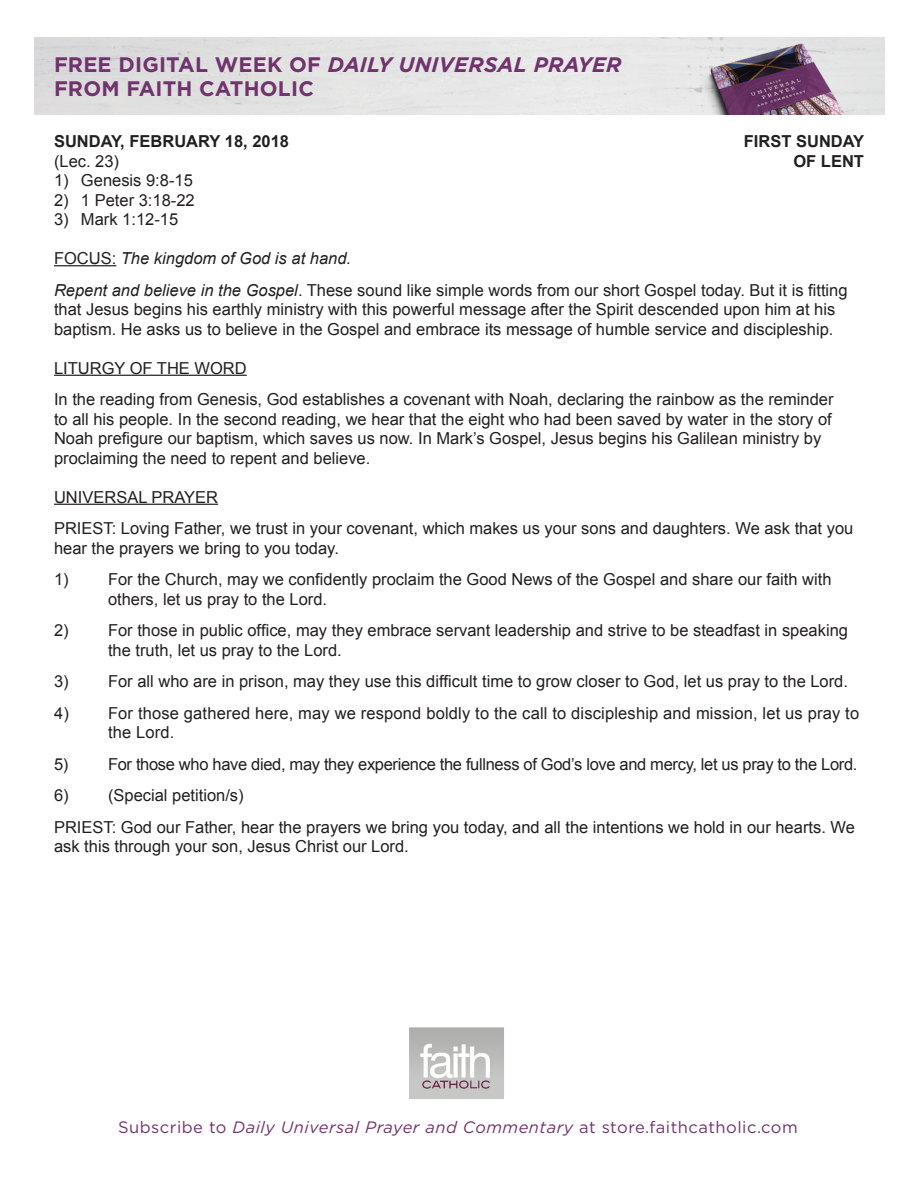
<style>
.page{position:relative;width:918px;height:1188px;background:#fff}
.page>*{position:absolute;margin:0;border:0;box-sizing:border-box;transform-origin:0 0}
.t1{font:700 21px/24px "Gotham";letter-spacing:.01em;color:#71336d}
.t2{font:16.5px/19.5px "Arial";color:#231f20}
.t3{font:16.5px "Arial";letter-spacing:-.02em;color:#231f20}
.t4{font:16.5px "Gotham";letter-spacing:.03em;color:#71336d}
.t5{font:700 16.5px "Arial";color:#231f20}
.t6{font:italic 16.5px "Arial";color:#231f20}
.s1{font-style:italic}
.s2{font-style:normal}
</style>
<div class="page">
<img style="left:35px;top:38px;width:850px;height:77px">
<img style="left:409px;top:1027px;width:95px;height:72px">
<hr style="left:54px;top:265px;width:62px;height:1px;background:#231f20">
<hr style="left:54px;top:375px;width:193px;height:1px;background:#231f20">
<hr style="left:54px;top:504px;width:164px;height:1px;background:#231f20">
<p class="t1" style="left:54px;top:53px;width:569px">FREE DIGITAL WEEK OF <span class="s1">DAILY UNIVERSAL PRAYER<br></span>FROM FAITH CATHOLIC</p>
<p class="t5" style="left:54px;top:130px;width:237px">SUNDAY, FEBRUARY 18, 2018</p>
<p class="t5" style="left:744px;top:130px;width:122px">FIRST SUNDAY</p>
<p class="t2" style="left:54px;top:151px;width:67px">(Lec. 23)</p>
<p class="t5" style="left:793px;top:150px;width:72px">OF LENT</p>
<p class="t2" style="left:54px;top:171px;width:140px">1) Genesis 9:8-15</p>
<p class="t2" style="left:54px;top:190px;width:142px">2) 1 Peter 3:18-22</p>
<p class="t2" style="left:54px;top:210px;width:126px">3) Mark 1:12-15</p>
<p class="t6" style="left:54px;top:248px;width:299px"><span class="s2">FOCUS:</span> The kingdom of God is at hand.</p>
<p class="t2" style="left:54px;top:280px;width:795px"><span class="s1">Repent and believe in the Gospel</span>. These sound like simple words from our short Gospel today. But it is fitting that Jesus begins his earthly ministry with this powerful message after the Spirit descended upon him at his baptism. He asks us to believe in the Gospel and embrace its message of humble service and discipleship.</p>
<p class="t2" style="left:54px;top:358px;width:194px">LITURGY OF THE WORD</p>
<p class="t2" style="left:54px;top:390px;width:781px">In the reading from Genesis, God establishes a covenant with Noah, declaring the rainbow as the reminder to all his people. In the second reading, we hear that the eight who had been saved by water in the story of Noah prefigure our baptism, which saves us now. In Mark’s Gospel, Jesus begins his Galilean ministry by proclaiming the need to repent and believe.</p>
<p class="t2" style="left:54px;top:487px;width:166px">UNIVERSAL PRAYER</p>
<p class="t2" style="left:54px;top:519px;width:801px">PRIEST: Loving Father, we trust in your covenant, which makes us your sons and daughters. We ask that you hear the prayers we bring to you today.</p>
<p class="t2" style="left:108px;top:570px;width:725px;text-indent:-54px">1) For the Church, may we confidently proclaim the Good News of the Gospel and share our faith with others, let us pray to the Lord.</p>
<p class="t2" style="left:108px;top:621px;width:742px;text-indent:-54px">2) For those in public office, may they embrace servant leadership and strive to be steadfast in speaking the truth, let us pray to the Lord.</p>
<p class="t2" style="left:54px;top:672px;width:796px">3) For all who are in prison, may they use this difficult time to grow closer to God, let us pray to the Lord.</p>
<p class="t2" style="left:108px;top:703px;width:753px;text-indent:-54px">4) For those gathered here, may we respond boldly to the call to discipleship and mission, let us pray to the Lord.</p>
<p class="t2" style="left:54px;top:754px;width:16px">5)</p>
<p class="t3" style="left:108px;top:753px;width:751px">For those who have died, may they experience the fullness of God’s love and mercy, let us pray to the Lord.</p>
<p class="t2" style="left:54px;top:786px;width:191px">6) (Special petition/s)</p>
<p class="t2" style="left:54px;top:817px;width:802px">PRIEST: God our Father, hear the prayers we bring you today, and all the intentions we hold in our hearts. We ask this through your son, Jesus Christ our Lord.</p>
<p class="t4" style="left:118px;top:1116px;width:681px">Subscribe to <span class="s1">Daily Universal Prayer and Commentary</span> at store.faithcatholic.com</p>
</div>
